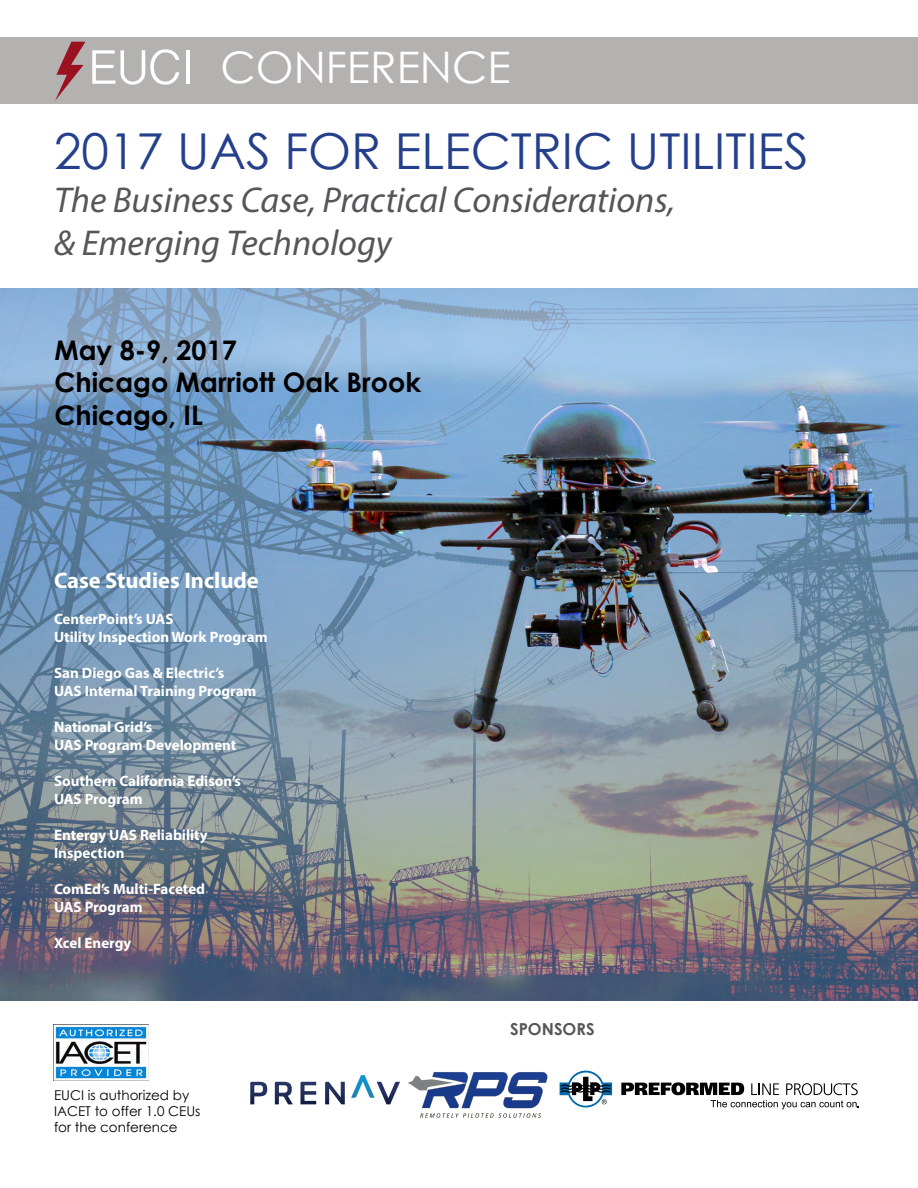
<style>
.page{position:relative;width:918px;height:1188px;background:#fff}
.page>*{position:absolute;margin:0;border:0;box-sizing:border-box;transform-origin:0 0}
.t1{font:49.5px "Century Gothic";color:#243f8b}
.t2{font:43.5px "Century Gothic";color:#fff}
.t3{font:italic 36px/43.2px "Myriad Pro";color:#55565a}
.t4{font:700 27px/32.4px "Century Gothic";color:#000}
.t5{font:700 22.5px "Myriad Pro";color:#fff}
.t6{font:700 16.5px "Century Gothic";color:#55565a}
.t7{font:700 15px/18px "Myriad Pro";color:#fff}
.t8{font:13.5px/16.2px "Century Gothic";color:#000}
</style>
<div class="page">
<img style="left:0;top:288px;width:918px;height:712px">
<div style="left:0;top:37px;width:918px;height:67px;background:#b4b1b1"></div>
<svg style="left:92px;top:49px;width:87px;height:36px"></svg>
<hr style="left:186px;top:50px;width:4px;height:34px;background:#fff">
<svg style="left:55px;top:42px;width:30px;height:59px"></svg>
<img style="left:54px;top:1024px;width:94px;height:57px">
<svg style="left:325px;top:1082px;width:20px;height:22px"></svg>
<svg style="left:300px;top:1082px;width:16px;height:22px"></svg>
<svg style="left:250px;top:1082px;width:17px;height:22px"></svg>
<svg style="left:275px;top:1082px;width:18px;height:22px"></svg>
<svg style="left:351px;top:1075px;width:49px;height:29px"></svg>
<svg style="left:408px;top:1072px;width:139px;height:46px"></svg>
<svg style="left:560px;top:1071px;width:52px;height:37px"></svg>
<svg style="left:621px;top:1082px;width:238px;height:27px"></svg>
<h2 class="t2" style="left:220px;top:37px;width:292px">CONFERENCE</h2>
<h1 class="t1" style="left:54px;top:116px;width:756px">2017 UAS FOR ELECTRIC UTILITIES</h1>
<h3 class="t3" style="left:54px;top:177px;width:622px">The Business Case, Practical Considerations, &amp; Emerging Technology</h3>
<h3 class="t4" style="left:54px;top:333px;width:368px">May 8-9, 2017<br>Chicago Marriott Oak Brook<br>Chicago, IL</h3>
<h3 class="t5" style="left:54px;top:566px;width:206px">Case Studies Include</h3>
<p class="t7" style="left:54px;top:610px;width:215px">CenterPoint’s UAS<br>Utility Inspection Work Program</p>
<p class="t7" style="left:54px;top:664px;width:204px">San Diego Gas &amp; Electric’s<br>UAS Internal Training Program</p>
<p class="t7" style="left:54px;top:718px;width:184px">National Grid’s<br>UAS Program Development</p>
<p class="t7" style="left:54px;top:772px;width:189px">Southern California Edison’s<br>UAS Program</p>
<p class="t7" style="left:54px;top:826px;width:155px">Entergy UAS Reliability<br>Inspection</p>
<p class="t7" style="left:54px;top:880px;width:153px">ComEd’s Multi-Faceted<br>UAS Program</p>
<p class="t7" style="left:54px;top:934px;width:79px">Xcel Energy</p>
<p class="t8" style="left:54px;top:1087px;width:148px">EUCI is authorized by<br>IACET to offer 1.0 CEUs for the conference</p>
<p class="t6" style="left:510px;top:1017px;width:86px">SPONSORS</p>
</div>
